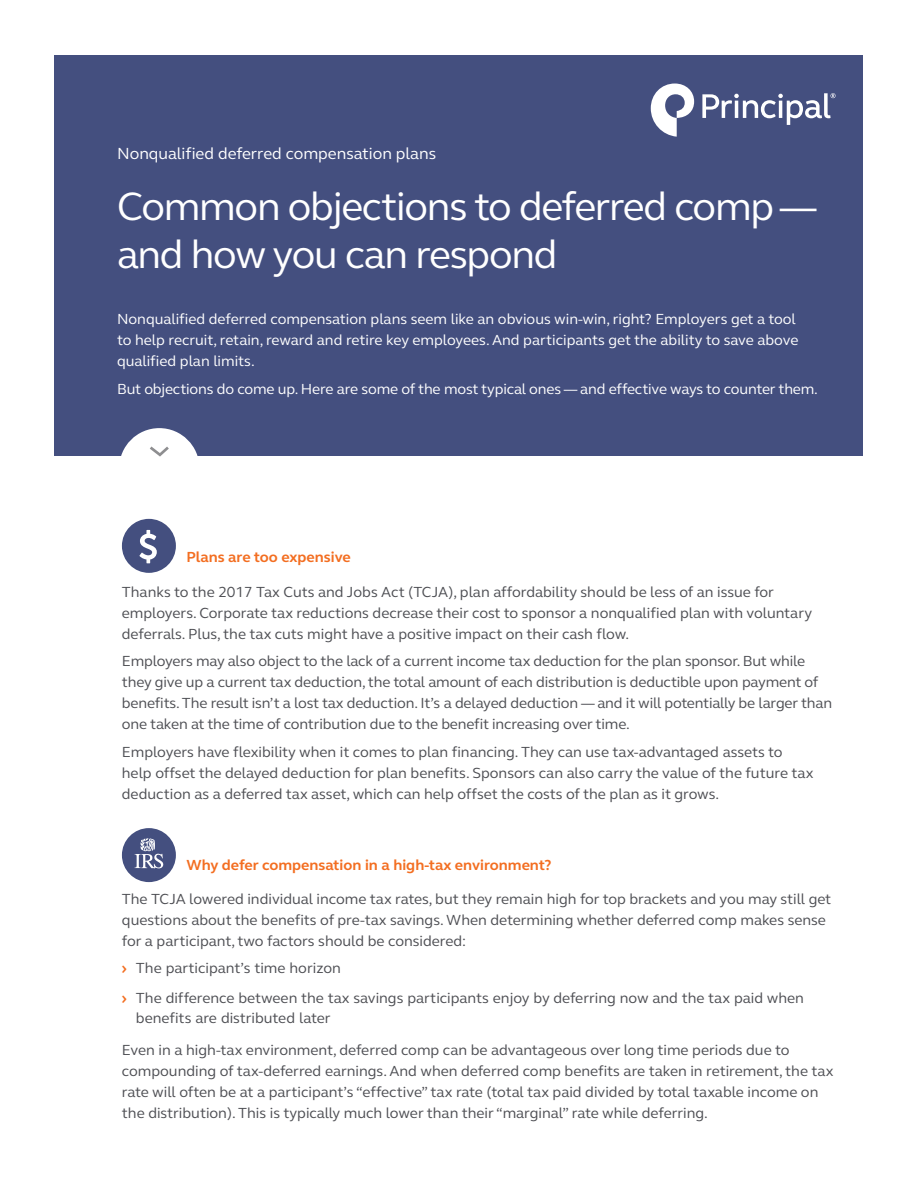
<style>
.page{position:relative;width:918px;height:1188px;background:#fff}
.page>*{position:absolute;margin:0;border:0;box-sizing:border-box;transform-origin:0 0}
.t1{font:40.5px/48px "FS Elliot Pro";letter-spacing:-.03em;color:#fff}
.t2{font:16.5px "FS Elliot Pro";color:#fff}
.t3{font:15px/21px "FS Elliot Pro";color:#4d4e53}
.t4{font:15px/21px "FS Elliot Pro";color:#fff}
.t5{font:700 15px "FS Elliot Pro";color:#f36e21}
.s1{font-weight:700;color:#f36e21}
</style>
<div class="page">
<div style="left:55px;top:55px;width:808px;height:400px;background:#444f7f"></div>
<svg style="left:651px;top:84px;width:43px;height:53px"></svg>
<svg style="left:702px;top:93px;width:134px;height:32px"></svg>
<div style="left:119px;top:428px;width:80px;height:80px;background:#fff;border-radius:50%"></div>
<svg style="left:150px;top:446px;width:19px;height:11px"></svg>
<div style="left:122px;top:519px;width:54px;height:54px;background:#444f7f;border-radius:50%"></div>
<svg style="left:139px;top:530px;width:18px;height:33px"></svg>
<div style="left:122px;top:828px;width:54px;height:54px;background:#444f7f;border-radius:50%"></div>
<svg style="left:135px;top:838px;width:28px;height:30px"></svg>
<p class="t2" style="left:117px;top:142px;width:321px">Nonqualified deferred compensation plans</p>
<h1 class="t1" style="left:117px;top:182px;width:702px">Common objections to deferred comp — and how you can respond</h1>
<p class="t4" style="left:117px;top:308px;width:683px">Nonqualified deferred compensation plans seem like an obvious win-win, right? Employers get a tool to help recruit, retain, reward and retire key employees. And participants get the ability to save above qualified plan limits.</p>
<p class="t4" style="left:117px;top:378px;width:702px">But objections do come up. Here are some of the most typical ones — and effective ways to counter them.</p>
<p class="t5" style="left:186px;top:547px;width:166px">Plans are too expensive</p>
<p class="t3" style="left:122px;top:581px;width:692px">Thanks to the 2017 Tax Cuts and Jobs Act (TCJA), plan affordability should be less of an issue for employers. Corporate tax reductions decrease their cost to sponsor a nonqualified plan with voluntary deferrals. Plus, the tax cuts might have a positive impact on their cash flow.</p>
<p class="t3" style="left:122px;top:650px;width:712px">Employers may also object to the lack of a current income tax deduction for the plan sponsor. But while they give up a current tax deduction, the total amount of each distribution is deductible upon payment of benefits. The result isn’t a lost tax deduction. It’s a delayed deduction — and it will potentially be larger than one taken at the time of contribution due to the benefit increasing over time.</p>
<p class="t3" style="left:122px;top:741px;width:693px">Employers have flexibility when it comes to plan financing. They can use tax-advantaged assets to help offset the delayed deduction for plan benefits. Sponsors can also carry the value of the future tax deduction as a deferred tax asset, which can help offset the costs of the plan as it grows.</p>
<p class="t5" style="left:186px;top:855px;width:367px">Why defer compensation in a high-tax environment?</p>
<p class="t3" style="left:122px;top:888px;width:711px">The TCJA lowered individual income tax rates, but they remain high for top brackets and you may still get questions about the benefits of pre-tax savings. When determining whether deferred comp makes sense for a participant, two factors should be considered:</p>
<p class="t3" style="left:122px;top:952px;width:684px;line-height:30.6px"><span class="s1">›</span> The participant’s time horizon<br><span class="s1">›</span> The difference between the tax savings participants enjoy by deferring now and the tax paid when</p>
<p class="t3" style="left:122px;top:1001px;width:669px;line-height:32.1px;text-indent:14px">benefits are distributed later<br>Even in a high-tax environment, deferred comp can be advantageous over long time periods due to</p>
<p class="t3" style="left:122px;top:1060px;width:713px">compounding of tax-deferred earnings. And when deferred comp benefits are taken in retirement, the tax rate will often be at a participant’s “effective” tax rate (total tax paid divided by total taxable income on the distribution). This is typically much lower than their “marginal” rate while deferring.</p>
</div>
